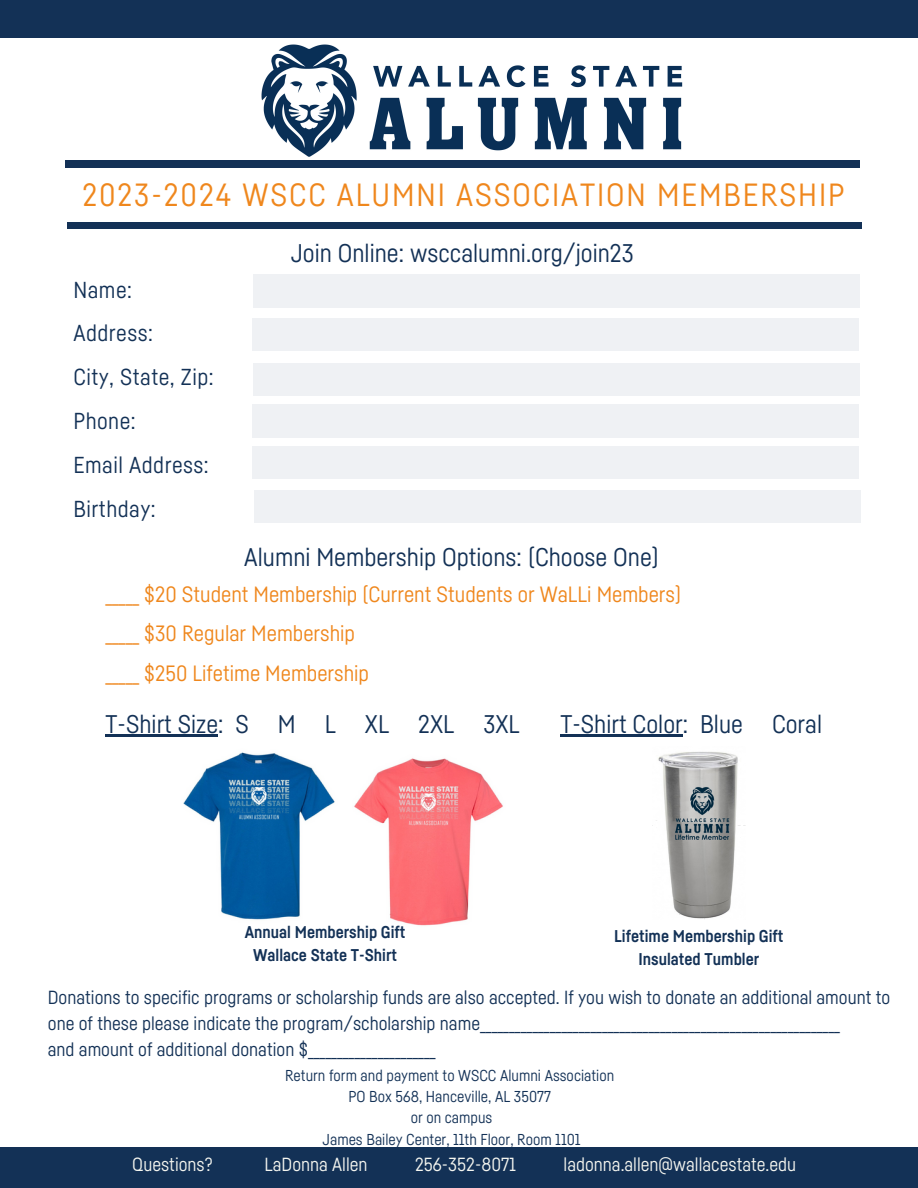
<style>
.page{position:relative;width:918px;height:1188px;background:#fff}
.page>*{position:absolute;margin:0;border:0;box-sizing:border-box;transform-origin:0 0}
.t1{font:31.65px "Fabrikat";letter-spacing:.06em;color:#ef871d}
.t2{font:25.2px "Fabrikat";color:#133156}
.t3{font:22.8px/43.8px "Fabrikat";letter-spacing:.02em;color:#133156}
.t4{font:21.75px/39.8px "Fabrikat";color:#ef871d}
.t5{font:18.75px/25.8px "Fabrikat";color:#133156}
.t6{font:18.75px "Fabrikat";color:#f4f5ef}
.t7{font:700 16.8px/23.1px "Fabrikat";color:#133156;text-align:center}
.t8{font:15.6px/21.3px "Fabrikat";color:#133156;text-align:center}
</style>
<div class="page">
<div style="left:253px;top:275px;width:606px;height:32px;background:#eff1f4"></div>
<div style="left:253px;top:446px;width:606px;height:33px;background:#eff1f4"></div>
<div style="left:255px;top:490px;width:606px;height:33px;background:#eff1f4"></div>
<div style="left:253px;top:318px;width:606px;height:33px;background:#eff1f4"></div>
<div style="left:253px;top:363px;width:606px;height:33px;background:#eff1f4"></div>
<div style="left:253px;top:404px;width:606px;height:33px;background:#eff1f4"></div>
<div style="left:0;top:0;width:918px;height:37px;background:#133156"></div>
<div style="left:65px;top:161px;width:795px;height:6px;background:#133156"></div>
<div style="left:67px;top:222px;width:794px;height:7px;background:#133156"></div>
<div style="left:0;top:1148px;width:918px;height:40px;background:#133156"></div>
<img style="left:261px;top:44px;width:422px;height:113px">
<img style="left:652px;top:752px;width:94px;height:167px">
<img style="left:183px;top:752px;width:152px;height:168px">
<img style="left:354px;top:758px;width:149px;height:168px">
<hr style="left:106px;top:735px;width:112px;height:2px;background:#133156">
<hr style="left:560px;top:735px;width:123px;height:2px;background:#133156">
<h1 class="t1" style="left:82px;top:180px;width:764px">2023-2024 WSCC ALUMNI ASSOCIATION MEMBERSHIP</h1>
<p class="t3" style="left:73px;top:268px;width:142px">Name:<br>Address:<br>City, State, Zip:<br>Phone:<br>Email Address:<br>Birthday:</p>
<h2 class="t2" style="left:291px;top:242px;width:345px">Join Online: wsccalumni.org/join23</h2>
<h2 class="t2" style="left:244px;top:546px;width:416px">Alumni Membership Options: (Choose One)</h2>
<p class="t4" style="left:105px;top:575px;width:577px">_____ $20 Student Membership (Current Students or WaLLi Members) _____ $30 Regular Membership<br>_____ $250 Lifetime Membership</p>
<h2 class="t2" style="left:106px;top:712px;width:416px">T-Shirt Size: S M L XL 2XL 3XL</h2>
<h2 class="t2" style="left:560px;top:712px;width:263px">T-Shirt Color: Blue Coral</h2>
<p class="t7" style="left:245px;top:921px;width:162px">Annual Membership Gift<br>Wallace State T-Shirt</p>
<p class="t7" style="left:614px;top:925px;width:171px">Lifetime Membership Gift<br>Insulated Tumbler</p>
<p class="t5" style="left:48px;top:985px;width:844px">Donations to specific programs or scholarship funds are also accepted. If you wish to donate an additional amount to one of these please indicate the program/scholarship name______________________________________________________________<br>and amount of additional donation $______________________</p>
<p class="t8" style="left:285px;top:1065px;width:331px">Return form and payment to WSCC Alumni Association PO Box 568, Hanceville, AL 35077<br>or on campus<br>James Bailey Center, 11th Floor, Room 1101</p>
<p class="t6" style="left:132px;top:1156px;width:82px">Questions?</p>
<p class="t6" style="left:265px;top:1156px;width:105px">LaDonna Allen</p>
<p class="t6" style="left:415px;top:1156px;width:103px">256-352-8071</p>
<p class="t6" style="left:564px;top:1156px;width:234px">ladonna.allen@wallacestate.edu</p>
</div>
